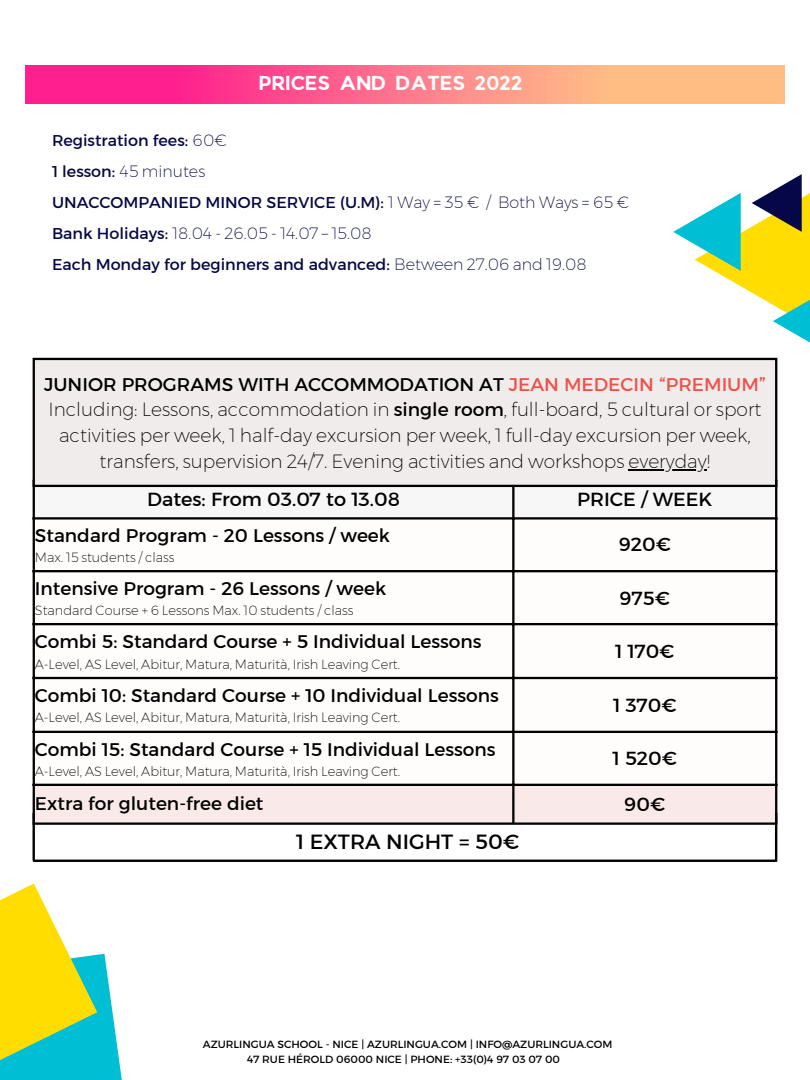
<style>
.page{position:relative;width:810px;height:1080px;background:#fff}
.page>*{position:absolute;margin:0;border:0;box-sizing:border-box;transform-origin:0 0}
.t1{font:20.94px "Kief Montaser Regular";color:#000}
.t2{font:19.31px "Kief Montaser Regular";color:#000}
.t3{font:19.25px "Kief Montaser Regular";color:#000}
.t4{font:19.06px "JA Jaya Giri Sans";color:#fff}
.t5{font:300 18.69px/25.8px "Kief Montaser Extra";color:#000;text-align:center}
.t6{font:18.69px "Kief Montaser Regular";color:#000}
.t7{font:18.62px "Kief Montaser Regular";color:#000}
.t8{font:15.94px "Kief Montaser Regular";color:#050748}
.t9{font:300 15.94px "Kief Montaser Extra";color:#050748}
.t10{font:300 13px "Kief Montaser Extra";color:#000}
.t11{font:10.62px "Kief Montaser Regular";color:#000}
.s1{font-family:"Kief Montaser Extra";font-weight:300}
.s2{font-family:"Kief Montaser Regular";font-weight:400}
.s3{color:#ed5148}
</style>
<div class="page">
<svg style="left:673px;top:174px;width:137px;height:169px"></svg>
<svg style="left:25px;top:65px;width:433px;height:38px;background:#ff428e"></svg>
<div style="left:458px;top:65px;width:327px;height:38px;background:linear-gradient(to right,#ff9c8b,#ffc982)"></div>
<svg style="left:35px;top:487px;width:740px;height:1px"></svg>
<svg style="left:35px;top:572px;width:740px;height:212px"></svg>
<div style="left:35px;top:786px;width:740px;height:36px;background:#fae9e9"></div>
<hr style="left:33px;top:482px;width:2px;height:340px;background:#000">
<hr style="left:512px;top:482px;width:3px;height:340px;background:#000">
<hr style="left:775px;top:482px;width:2px;height:340px;background:#000">
<hr style="left:33px;top:517px;width:744px;height:3px;background:#000">
<hr style="left:33px;top:570px;width:744px;height:2px;background:#000">
<hr style="left:33px;top:623px;width:744px;height:2px;background:#000">
<hr style="left:33px;top:677px;width:744px;height:2px;background:#000">
<hr style="left:33px;top:731px;width:744px;height:2px;background:#000">
<hr style="left:33px;top:784px;width:744px;height:2px;background:#000">
<hr style="left:33px;top:822px;width:744px;height:3px;background:#000">
<hr style="left:34px;top:860px;width:742px;height:2px;background:#000">
<hr style="left:33px;top:813px;width:2px;height:47px;background:#000">
<hr style="left:775px;top:813px;width:2px;height:47px;background:#000">
<div style="left:35px;top:360px;width:740px;height:125px;background:#f1ecec"></div>
<hr style="left:629px;top:469px;width:78px;height:1px;background:#000">
<hr style="left:33px;top:360px;width:2px;height:125px;background:#000">
<hr style="left:775px;top:360px;width:2px;height:125px;background:#000">
<hr style="left:33px;top:358px;width:744px;height:2px;background:#000">
<hr style="left:33px;top:485px;width:744px;height:2px;background:#000">
<svg style="left:0;top:884px;width:122px;height:196px"></svg>
<p class="t4" style="left:260px;top:75px;width:265px">PRICES AND DATES 2022</p>
<p class="t8" style="left:52px;top:130px;width:176px">Registration fees: <span class="s1">60€</span></p>
<p class="t9" style="left:52px;top:161px;width:155px"><span class="s2">1 lesson:</span> 45 minutes</p>
<p class="t8" style="left:52px;top:192px;width:579px">UNACCOMPANIED MINOR SERVICE (U.M): <span class="s1">1 Way = 35 € / Both Ways = 65 €</span></p>
<p class="t9" style="left:52px;top:223px;width:321px"><span class="s2">Bank Holidays:</span> 18.04 - 26.05 - 14.07 – 15.08</p>
<p class="t8" style="left:52px;top:254px;width:536px">Each Monday for beginners and advanced: <span class="s1">Between 27.06 and 19.08</span></p>
<p class="t6" style="left:44px;top:372px;width:723px">JUNIOR PROGRAMS WITH ACCOMMODATION AT <span class="s3">JEAN MEDECIN “PREMIUM”</span></p>
<p class="t5" style="left:48px;top:397px;width:715px">Including: Lessons, accommodation in <span class="s2">single room</span>, full-board, 5 cultural or sport activities per week, 1 half-day excursion per week, 1 full-day excursion per week, transfers, supervision 24/7. Evening activities and workshops everyday!</p>
<p class="t2" style="left:147px;top:488px;width:254px">Dates: From 03.07 to 13.08</p>
<p class="t2" style="left:577px;top:488px;width:137px">PRICE / WEEK</p>
<p class="t7" style="left:35px;top:524px;width:357px">Standard Program - 20 Lessons / week</p>
<p class="t10" style="left:35px;top:549px;width:141px">Max. 15 students / class</p>
<p class="t3" style="left:619px;top:533px;width:54px">920€</p>
<p class="t7" style="left:35px;top:577px;width:353px">Intensive Program - 26 Lessons / week</p>
<p class="t10" style="left:35px;top:603px;width:320px">Standard Course + 6 Lessons Max. 10 students / class</p>
<p class="t7" style="left:35px;top:630px;width:448px">Combi 5: Standard Course + 5 Individual Lessons</p>
<p class="t10" style="left:35px;top:656px;width:367px">A-Level, AS Level, Abitur, Matura, Maturità, Irish Leaving Cert.</p>
<p class="t7" style="left:35px;top:684px;width:466px">Combi 10: Standard Course + 10 Individual Lessons</p>
<p class="t10" style="left:35px;top:710px;width:367px">A-Level, AS Level, Abitur, Matura, Maturità, Irish Leaving Cert.</p>
<p class="t7" style="left:35px;top:738px;width:462px">Combi 15: Standard Course + 15 Individual Lessons</p>
<p class="t10" style="left:35px;top:763px;width:367px">A-Level, AS Level, Abitur, Matura, Maturità, Irish Leaving Cert.</p>
<p class="t3" style="left:620px;top:586px;width:52px">975€</p>
<p class="t3" style="left:615px;top:639px;width:61px">1 170€</p>
<p class="t3" style="left:613px;top:693px;width:65px">1 370€</p>
<p class="t3" style="left:613px;top:747px;width:66px">1 520€</p>
<p class="t7" style="left:35px;top:792px;width:230px">Extra for gluten-free diet</p>
<p class="t3" style="left:624px;top:792px;width:42px">90€</p>
<p class="t1" style="left:296px;top:829px;width:225px">1 EXTRA NIGHT = 50€</p>
<p class="t11" style="left:203px;top:1038px;width:411px">AZURLINGUA SCHOOL - NICE | AZURLINGUA.COM | INFO@AZURLINGUA.COM</p>
<p class="t11" style="left:247px;top:1052px;width:315px">47 RUE HÉROLD 06000 NICE | PHONE: +33(0)4 97 03 07 00</p>
</div>
